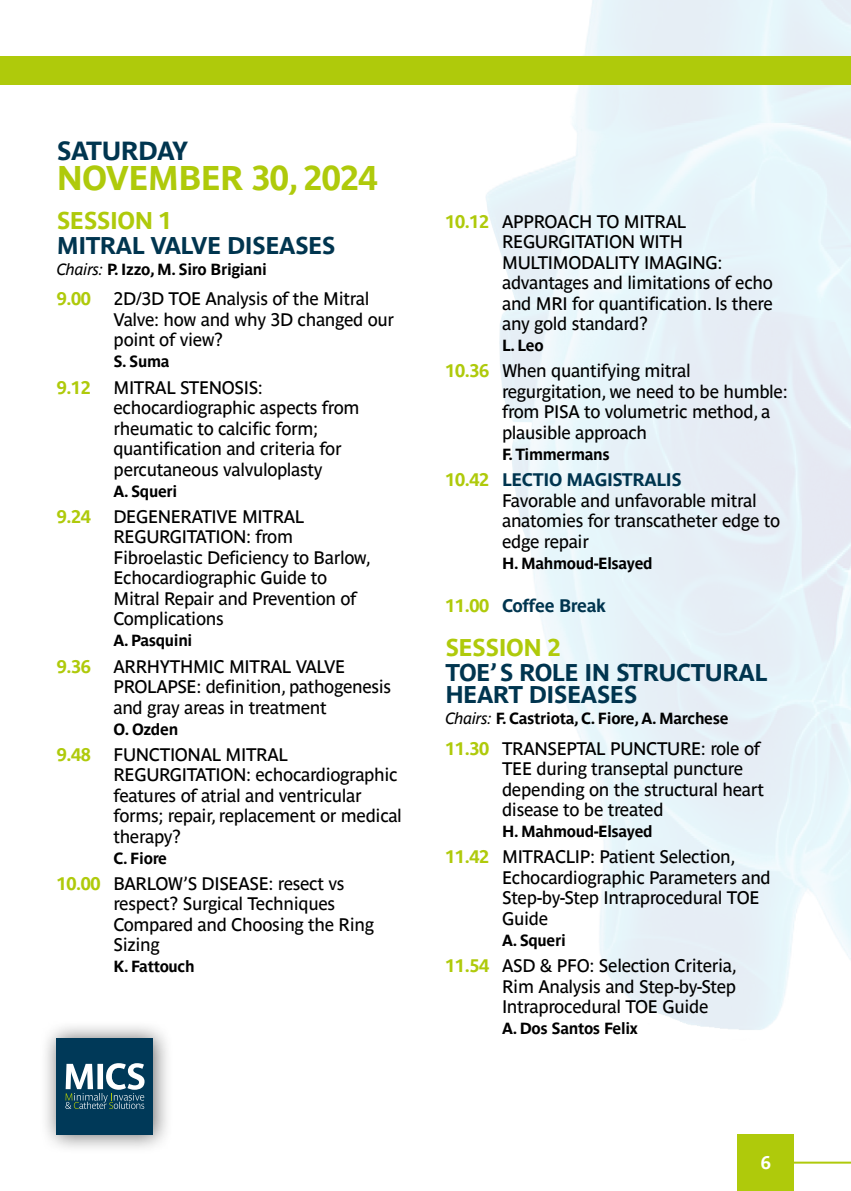
<style>
.page{position:relative;width:851px;height:1191px;background:#fff}
.page>*{position:absolute;margin:0;border:0;box-sizing:border-box;transform-origin:0 0}
.t1{font:700 34px "Parisine Std";letter-spacing:-.02em;color:#afca0b}
.t2{font:700 26px "Parisine Std";letter-spacing:-.02em;color:#00354f}
.t3{font:700 24px/22px "Parisine Std";letter-spacing:-.02em;color:#00354f}
.t4{font:700 24px "Parisine Std";letter-spacing:-.02em;color:#afca0b}
.t5{font:18px/20.6px "Parisine Std";letter-spacing:-.02em;color:#000}
.t6{font:700 18px "Parisine Std";letter-spacing:-.02em;color:#afca0b}
.t7{font:700 18px "Parisine Std";letter-spacing:-.02em;color:#00354f}
.t8{font:700 18px "Parisine Std";color:#fff}
.t9{font:700 16px "Parisine Std";letter-spacing:-.02em;color:#000}
.s1{font-weight:400;font-style:italic}
.s2{font-weight:700;color:#afca0b}
.s3{font-weight:700;color:#00354f}
.s4{color:#afca0b}
</style>
<div class="page">
<img style="left:0;top:0;width:850px;height:1164px">
<div style="left:0;top:57px;width:850px;height:28px;background:#afca0b"></div>
<div style="left:39px;top:1020px;width:134px;height:134px;background:#000;opacity:.6"></div>
<div style="left:57px;top:1038px;width:96px;height:96px;background:#003958"></div>
<svg style="left:65px;top:1063px;width:79px;height:46px"></svg>
<div style="left:737px;top:1134px;width:57px;height:57px;background:#afca0b"></div>
<hr style="left:791px;top:1161px;width:59px;height:2px;background:#afca0b">
<h2 class="t2" style="left:57px;top:136px;width:133px">SATURDAY</h2>
<h1 class="t1" style="left:57px;top:158px;width:322px">NOVEMBER 30, 2024</h1>
<h3 class="t4" style="left:57px;top:207px;width:117px">SESSION 1</h3>
<h3 class="t3" style="left:57px;top:234px;width:280px">MITRAL VALVE DISEASES</h3>
<p class="t9" style="left:57px;top:260px;width:212px"><span class="s1">Chairs:</span> P. Izzo, M. Siro Brigiani</p>
<p class="t6" style="left:57px;top:289px;width:36px">9.00</p>
<p class="t5" style="left:113px;top:289px;width:282px">2D/3D TOE Analysis of the Mitral<br>Valve: how and why 3D changed our point of view?</p>
<p class="t9" style="left:113px;top:352px;width:58px">S. Suma</p>
<p class="t6" style="left:57px;top:377px;width:36px">9.12</p>
<p class="t5" style="left:113px;top:377px;width:247px">MITRAL STENOSIS: echocardiographic aspects from rheumatic to calcific form; quantification and criteria for percutaneous valvuloplasty</p>
<p class="t9" style="left:113px;top:482px;width:65px">A. Squeri</p>
<p class="t6" style="left:57px;top:506px;width:36px">9.24</p>
<p class="t5" style="left:113px;top:506px;width:259px">DEGENERATIVE MITRAL<br>REGURGITATION: from<br>Fibroelastic Deficiency to Barlow,<br>Echocardiographic Guide to<br>Mitral Repair and Prevention of<br>Complications</p>
<p class="t9" style="left:113px;top:631px;width:80px">A. Pasquini</p>
<p class="t6" style="left:57px;top:656px;width:36px">9.36</p>
<p class="t5" style="left:113px;top:656px;width:279px">ARRHYTHMIC MITRAL VALVE<br>PROLAPSE: definition, pathogenesis and gray areas in treatment</p>
<p class="t9" style="left:113px;top:719px;width:66px">O. Ozden</p>
<p class="t6" style="left:57px;top:744px;width:36px">9.48</p>
<p class="t5" style="left:113px;top:744px;width:290px">FUNCTIONAL MITRAL<br>REGURGITATION: echocardiographic features of atrial and ventricular forms; repair, replacement or medical therapy?</p>
<p class="t9" style="left:113px;top:849px;width:55px">C. Fiore</p>
<p class="t5" style="left:113px;top:873px;width:262px;text-indent:-57px"><span class="s2">10.00</span> BARLOW’S DISEASE: resect vs respect? Surgical Techniques<br>Compared and Choosing the Ring<br>Sizing</p>
<p class="t9" style="left:113px;top:957px;width:83px">K. Fattouch</p>
<p class="t5" style="left:502px;top:211px;width:272px;text-indent:-57px"><span class="s2">10.12</span> APPROACH TO MITRAL<br>REGURGITATION WITH<br>MULTIMODALITY IMAGING: advantages and limitations of echo and MRI for quantification. Is there any gold standard?</p>
<p class="t9" style="left:502px;top:336px;width:43px">L. Leo</p>
<p class="t5" style="left:502px;top:361px;width:287px;text-indent:-57px"><span class="s2">10.36</span> When quantifying mitral regurgitation, we need to be humble: from PISA to volumetric method, a plausible approach</p>
<p class="t9" style="left:502px;top:445px;width:109px">F. Timmermans</p>
<p class="t5" style="left:502px;top:469px;width:279px;text-indent:-57px"><span class="s2">10.42</span> <span class="s3">LECTIO MAGISTRALIS<br></span>Favorable and unfavorable mitral anatomies for transcatheter edge to edge repair</p>
<p class="t9" style="left:502px;top:553px;width:152px">H. Mahmoud-Elsayed</p>
<p class="t7" style="left:445px;top:595px;width:162px"><span class="s4">11.00</span> Coffee Break</p>
<h3 class="t4" style="left:445px;top:634px;width:117px">SESSION 2</h3>
<h3 class="t3" style="left:445px;top:661px;width:323px">TOE’ S ROLE IN STRUCTURAL<br>HEART DISEASES</h3>
<p class="t9" style="left:445px;top:709px;width:285px"><span class="s1">Chairs:</span> F. Castriota, C. Fiore, A. Marchese</p>
<p class="t5" style="left:502px;top:738px;width:263px;text-indent:-57px"><span class="s2">11.30</span> TRANSEPTAL PUNCTURE: role of<br>TEE during transeptal puncture depending on the structural heart disease to be treated</p>
<p class="t9" style="left:502px;top:822px;width:152px">H. Mahmoud-Elsayed</p>
<p class="t5" style="left:502px;top:846px;width:270px;text-indent:-57px"><span class="s2">11.42</span> MITRACLIP: Patient Selection,<br>Echocardiographic Parameters and<br>Step-by-Step Intraprocedural TOE<br>Guide</p>
<p class="t9" style="left:502px;top:931px;width:65px">A. Squeri</p>
<p class="t5" style="left:502px;top:955px;width:236px;text-align:justify;text-indent:-57px"><span class="s2">11.54</span> ASD &amp; PFO: Selection Criteria, Rim Analysis and Step-by-Step Intraprocedural TOE Guide</p>
<p class="t9" style="left:502px;top:1019px;width:137px">A. Dos Santos Felix</p>
<p class="t8" style="left:760px;top:1152px;width:12px">6</p>
</div>
